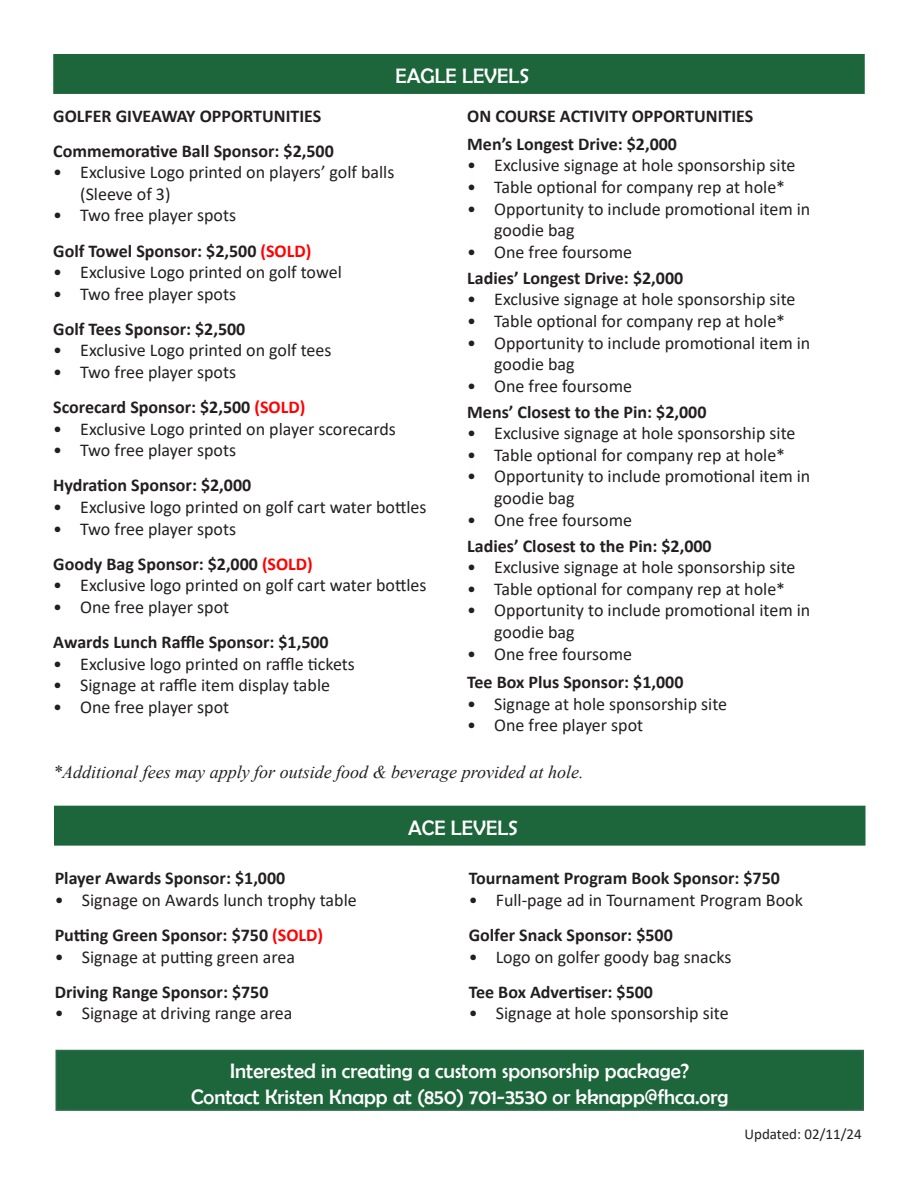
<style>
.page{position:relative;width:918px;height:1188px;background:#fff}
.page>*{position:absolute;margin:0;border:0;box-sizing:border-box;transform-origin:0 0}
.t1{font:21px/25.5px "Berlin Sans FB";color:#fff;text-align:center}
.t2{font:18px/21.6px "Calibri";color:#231f20}
.t3{font:700 18px "Calibri";color:#231f20}
.t4{font:italic 18px "Times New Roman";color:#231f20}
.t5{font:15px "Calibri";color:#231f20}
.s1{color:#f00}
</style>
<div class="page">
<div style="left:56px;top:1051px;width:807px;height:59px;background:#1d653b"></div>
<div style="left:56px;top:1050px;width:808px;height:61px;border:2px solid #2f6c4e"></div>
<div style="left:54px;top:55px;width:810px;height:38px;background:#1d653b"></div>
<div style="left:53px;top:54px;width:812px;height:40px;border:2px solid #1d653b"></div>
<div style="left:55px;top:806px;width:810px;height:39px;background:#1d653b"></div>
<div style="left:54px;top:806px;width:812px;height:40px;border:2px solid #1d653b"></div>
<p class="t1" style="left:395px;top:63px;width:135px">EAGLE LEVELS</p>
<p class="t3" style="left:53px;top:103px;width:270px">GOLFER GIVEAWAY OPPORTUNITIES</p>
<p class="t3" style="left:53px;top:138px;width:282px">Commemorative Ball Sponsor: $2,500</p>
<p class="t2" style="left:80px;top:161px;width:316px;text-indent:-27px">• Exclusive Logo printed on players’ golf balls (Sleeve of 3)</p>
<p class="t2" style="left:53px;top:204px;width:184px">• Two free player spots</p>
<p class="t3" style="left:53px;top:238px;width:260px">Golf Towel Sponsor: $2,500 <span class="s1">(SOLD)</span></p>
<p class="t2" style="left:53px;top:261px;width:290px">• Exclusive Logo printed on golf towel</p>
<p class="t2" style="left:53px;top:282px;width:184px">• Two free player spots</p>
<p class="t3" style="left:53px;top:316px;width:194px">Golf Tees Sponsor: $2,500</p>
<p class="t2" style="left:53px;top:339px;width:280px">• Exclusive Logo printed on golf tees</p>
<p class="t2" style="left:53px;top:361px;width:184px">• Two free player spots</p>
<p class="t3" style="left:53px;top:394px;width:254px">Scorecard Sponsor: $2,500 <span class="s1">(SOLD)</span></p>
<p class="t2" style="left:53px;top:417px;width:344px">• Exclusive Logo printed on player scorecards</p>
<p class="t2" style="left:53px;top:439px;width:184px">• Two free player spots</p>
<p class="t3" style="left:53px;top:473px;width:200px">Hydration Sponsor: $2,000</p>
<p class="t2" style="left:53px;top:496px;width:375px">• Exclusive logo printed on golf cart water bottles</p>
<p class="t2" style="left:53px;top:517px;width:184px">• Two free player spots</p>
<p class="t3" style="left:53px;top:551px;width:261px">Goody Bag Sponsor: $2,000 <span class="s1">(SOLD)</span></p>
<p class="t2" style="left:53px;top:574px;width:375px">• Exclusive logo printed on golf cart water bottles</p>
<p class="t2" style="left:53px;top:596px;width:178px">• One free player spot</p>
<p class="t3" style="left:53px;top:629px;width:277px">Awards Lunch Raffle Sponsor: $1,500</p>
<p class="t2" style="left:53px;top:652px;width:303px">• Exclusive logo printed on raffle tickets</p>
<p class="t2" style="left:53px;top:674px;width:278px">• Signage at raffle item display table</p>
<p class="t2" style="left:53px;top:696px;width:178px">• One free player spot</p>
<p class="t3" style="left:467px;top:103px;width:288px">ON COURSE ACTIVITY OPPORTUNITIES</p>
<p class="t3" style="left:467px;top:131px;width:211px">Men’s Longest Drive: $2,000</p>
<p class="t2" style="left:467px;top:154px;width:330px">• Exclusive signage at hole sponsorship site</p>
<p class="t2" style="left:467px;top:176px;width:320px">• Table optional for company rep at hole*</p>
<p class="t2" style="left:494px;top:197px;width:318px;text-indent:-27px">• Opportunity to include promotional item in goodie bag</p>
<p class="t2" style="left:467px;top:241px;width:166px">• One free foursome</p>
<p class="t3" style="left:467px;top:265px;width:218px">Ladies’ Longest Drive: $2,000</p>
<p class="t2" style="left:467px;top:288px;width:330px">• Exclusive signage at hole sponsorship site</p>
<p class="t2" style="left:467px;top:310px;width:320px">• Table optional for company rep at hole*</p>
<p class="t2" style="left:494px;top:331px;width:318px;text-indent:-27px">• Opportunity to include promotional item in goodie bag</p>
<p class="t2" style="left:467px;top:375px;width:166px">• One free foursome</p>
<p class="t3" style="left:467px;top:399px;width:241px">Mens’ Closest to the Pin: $2,000</p>
<p class="t2" style="left:467px;top:422px;width:330px">• Exclusive signage at hole sponsorship site</p>
<p class="t2" style="left:467px;top:444px;width:320px">• Table optional for company rep at hole*</p>
<p class="t2" style="left:494px;top:465px;width:318px;text-indent:-27px">• Opportunity to include promotional item in goodie bag</p>
<p class="t2" style="left:467px;top:508px;width:166px">• One free foursome</p>
<p class="t3" style="left:467px;top:533px;width:246px">Ladies’ Closest to the Pin: $2,000</p>
<p class="t2" style="left:467px;top:556px;width:330px">• Exclusive signage at hole sponsorship site</p>
<p class="t2" style="left:467px;top:578px;width:320px">• Table optional for company rep at hole*</p>
<p class="t2" style="left:494px;top:599px;width:318px;text-indent:-27px">• Opportunity to include promotional item in goodie bag</p>
<p class="t2" style="left:467px;top:642px;width:166px">• One free foursome</p>
<p class="t3" style="left:467px;top:669px;width:218px">Tee Box Plus Sponsor: $1,000</p>
<p class="t2" style="left:467px;top:692px;width:262px">• Signage at hole sponsorship site</p>
<p class="t2" style="left:467px;top:714px;width:178px">• One free player spot</p>
<p class="t4" style="left:53px;top:760px;width:532px">*Additional fees may apply for outside food &amp; beverage provided at hole.</p>
<p class="t3" style="left:55px;top:866px;width:232px">Player Awards Sponsor: $1,000</p>
<p class="t2" style="left:55px;top:889px;width:304px">• Signage on Awards lunch trophy table</p>
<p class="t3" style="left:55px;top:922px;width:270px">Putting Green Sponsor: $750 <span class="s1">(SOLD)</span></p>
<p class="t2" style="left:55px;top:945px;width:242px">• Signage at putting green area</p>
<p class="t3" style="left:55px;top:979px;width:215px">Driving Range Sponsor: $750</p>
<p class="t2" style="left:55px;top:1002px;width:239px">• Signage at driving range area</p>
<p class="t1" style="left:408px;top:815px;width:111px">ACE LEVELS</p>
<p class="t3" style="left:469px;top:866px;width:313px">Tournament Program Book Sponsor: $750</p>
<p class="t2" style="left:469px;top:889px;width:336px">• Full-page ad in Tournament Program Book</p>
<p class="t3" style="left:469px;top:922px;width:206px">Golfer Snack Sponsor: $500</p>
<p class="t2" style="left:469px;top:945px;width:264px">• Logo on golfer goody bag snacks</p>
<p class="t3" style="left:469px;top:979px;width:186px">Tee Box Advertiser: $500</p>
<p class="t2" style="left:469px;top:1002px;width:262px">• Signage at hole sponsorship site</p>
<p class="t1" style="left:191px;top:1058px;width:539px">Interested in creating a custom sponsorship package?<br>Contact Kristen Knapp at (850) 701-3530 or kknapp@fhca.org</p>
<p class="t5" style="left:745px;top:1124px;width:119px">Updated: 02/11/24</p>
</div>
